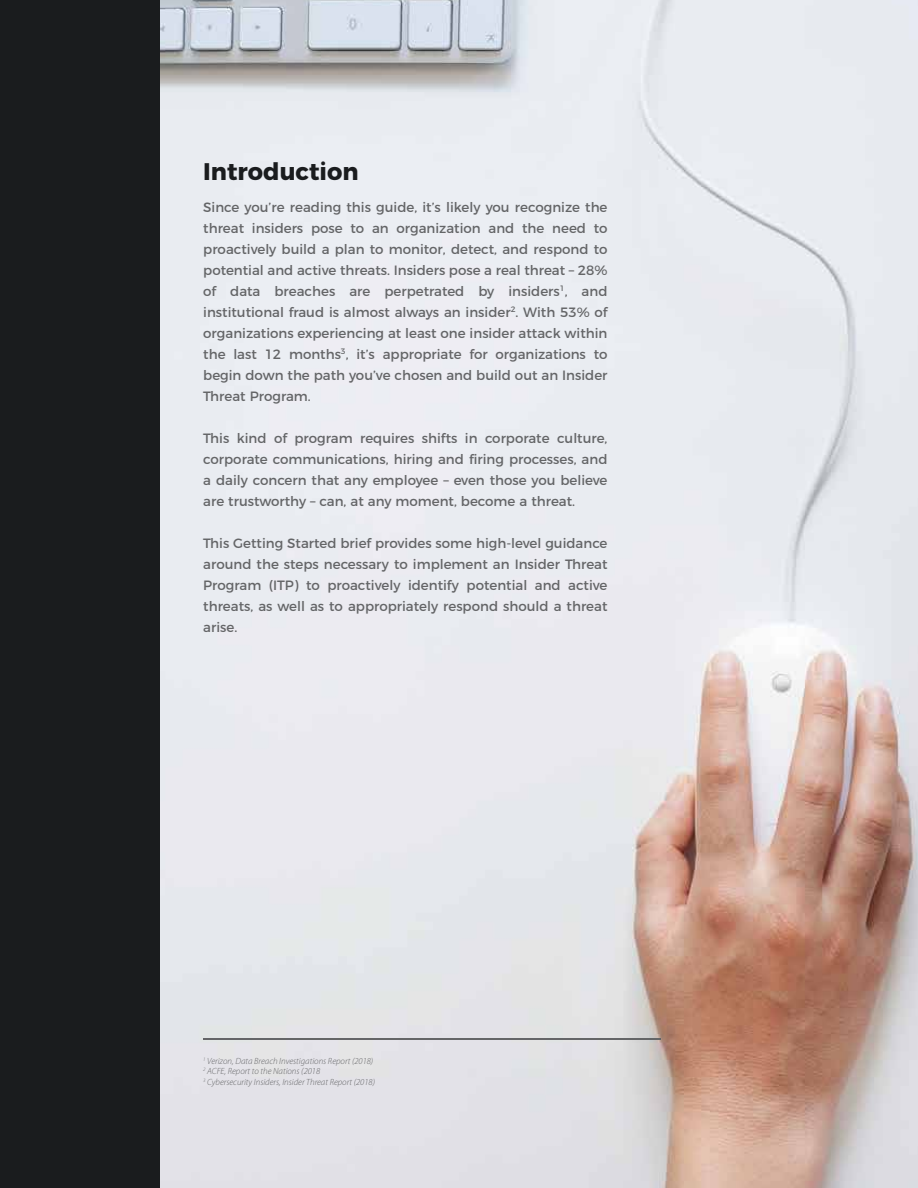
<style>
.page{position:relative;width:918px;height:1188px;background:#fff}
.page>*{position:absolute;margin:0;border:0;box-sizing:border-box;transform-origin:0 0}
.t1{font:700 24px "Montserrat";color:#1a1c1e}
.t2{font:13.5px/21px "Montserrat";color:#646567;text-align:justify}
.t3{font:italic 300 9px/10.5px "Myriad Pro";color:#646567}
</style>
<div class="page">
<img style="left:159px;top:0;width:759px;height:1188px">
<hr style="left:203px;top:1039px;width:458px;height:1px;background:#646567">
<div style="left:0;top:0;width:159px;height:1188px;background:#1a1c1e"></div>
<h1 class="t1" style="left:203px;top:152px;width:157px">Introduction</h1>
<p class="t2" style="left:203px;top:196px;width:406px">Since you’re reading this guide, it’s likely you recognize the threat insiders pose to an organization and the need to proactively build a plan to monitor, detect, and respond to potential and active threats. Insiders pose a real threat – 28% of data breaches are perpetrated by insiders<sup>1</sup>, and institutional fraud is almost always an insider<sup>2</sup>. With 53% of organizations experiencing at least one insider attack within the last 12 months<sup>3</sup>, it’s appropriate for organizations to begin down the path you’ve chosen and build out an Insider Threat Program.</p>
<p class="t2" style="left:203px;top:427px;width:406px">This kind of program requires shifts in corporate culture, corporate communications, hiring and firing processes, and a daily concern that any employee – even those you believe are trustworthy – can, at any moment, become a threat.</p>
<p class="t2" style="left:203px;top:532px;width:406px">This Getting Started brief provides some high-level guidance around the steps necessary to implement an Insider Threat Program (ITP) to proactively identify potential and active threats, as well as to appropriately respond should a threat arise.</p>
<p class="t3" style="left:203px;top:1056px;width:173px"><sup>1</sup> Verizon, Data Breach Investigations Report (2018)<br><sup>2</sup> ACFE, Report to the Nations (2018<br><sup>3</sup> Cybersecurity Insiders, Insider Threat Report (2018)</p>
</div>
